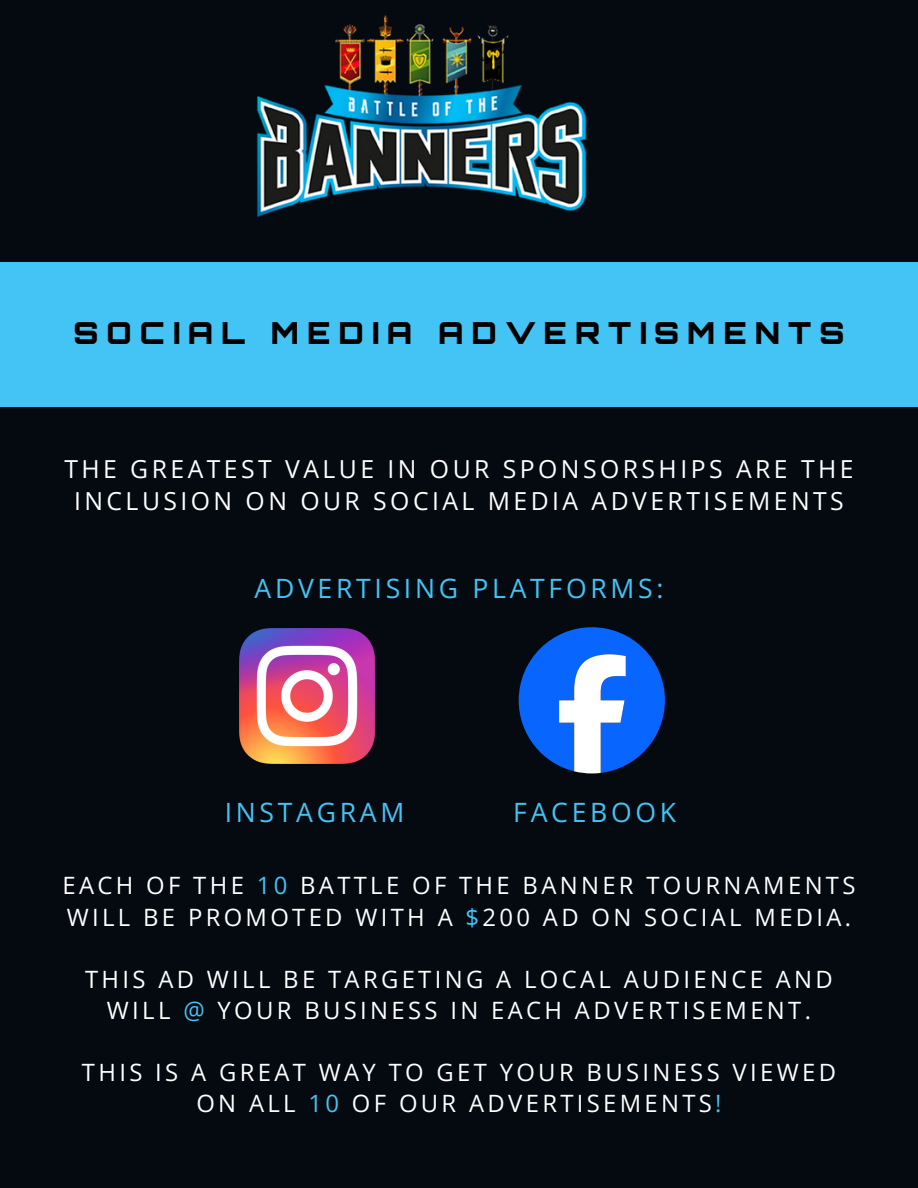
<style>
.page{position:relative;width:918px;height:1188px;background:#050a10}
.page>*{position:absolute;margin:0;border:0;box-sizing:border-box;transform-origin:0 0}
.t1{font:900 30.45px "Orbitron";letter-spacing:.265em;color:#000}
.t2{font:26.55px "Open Sans";letter-spacing:.14em;color:#44c4f4}
.t3{font:24.75px/32.2px "Open Sans";letter-spacing:.14em;color:#fff;text-align:center}
.t4{font:23.85px "Open Sans";letter-spacing:.14em;color:#fff}
.s1{color:#44c4f4}
</style>
<div class="page">
<div style="left:0;top:262px;width:918px;height:145px;background:#44c4f4"></div>
<img style="left:256px;top:15px;width:331px;height:203px">
<img style="left:239px;top:628px;width:136px;height:136px">
<svg style="left:519px;top:627px;width:146px;height:146px"></svg>
<h2 class="t1" style="left:73px;top:321px;width:772px">SOCIAL MEDIA ADVERTISMENTS</h2>
<h2 class="t3" style="left:64px;top:453px;width:791px">THE GREATEST VALUE IN OUR SPONSORSHIPS ARE THE<br>INCLUSION ON OUR SOCIAL MEDIA ADVERTISEMENTS</h2>
<p class="t2" style="left:255px;top:570px;width:410px">ADVERTISING PLATFORMS:</p>
<p class="t2" style="left:225px;top:794px;width:181px">INSTAGRAM</p>
<h2 class="t2" style="left:513px;top:794px;width:164px">FACEBOOK</h2>
<h2 class="t4" style="left:63px;top:869px;width:794px">EACH OF THE <span class="s1">10</span> BATTLE OF THE BANNER TOURNAMENTS</h2>
<p class="t4" style="left:67px;top:900px;width:786px">WILL BE PROMOTED WITH A <span class="s1">$</span>200 AD ON SOCIAL MEDIA.</p>
<p class="t4" style="left:85px;top:962px;width:749px">THIS AD WILL BE TARGETING A LOCAL AUDIENCE AND</p>
<p class="t4" style="left:107px;top:994px;width:706px">WILL <span class="s1">@</span> YOUR BUSINESS IN EACH ADVERTISEMENT.</p>
<p class="t4" style="left:82px;top:1056px;width:755px">THIS IS A GREAT WAY TO GET YOUR BUSINESS VIEWED</p>
<p class="t4" style="left:196px;top:1087px;width:527px">ON ALL <span class="s1">10</span> OF OUR ADVERTISEMENTS<span class="s1">!</span></p>
</div>
